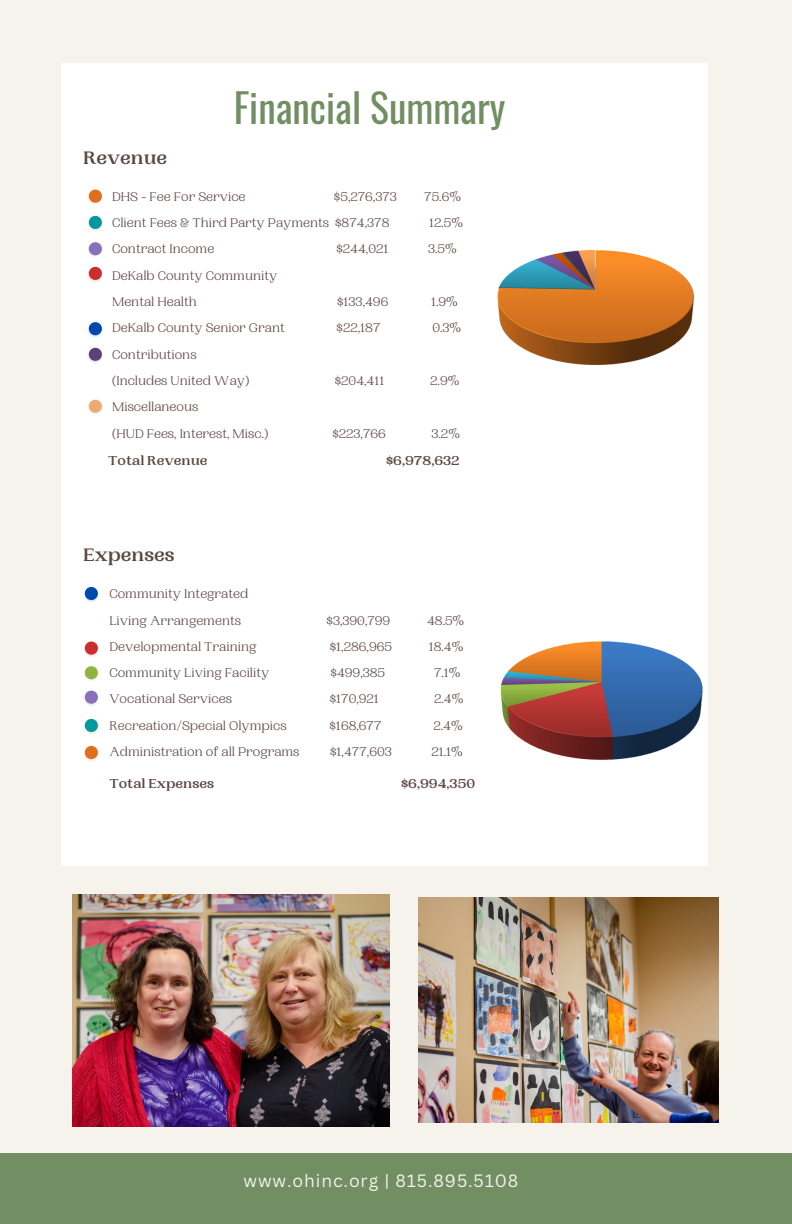
<style>
.page{position:relative;width:792px;height:1224px;background:#f6f3ed}
.page>*{position:absolute;margin:0;border:0;box-sizing:border-box;transform-origin:0 0}
.t1{font:39.6px "Oswald";color:#728e63}
.t2{font:700 19px "PP Woodland";color:#5b4741}
.t3{font:17.4px "Canva Sans";letter-spacing:.05em;color:#f4f2ec}
.t4{font:700 13.6px "PP Woodland";color:#5b4741}
.t5{font:13.2px/26.4px "PP Woodland";color:#5b4741}
</style>
<div class="page">
<div style="left:61px;top:63px;width:647px;height:802px;background:#fff"></div>
<img style="left:497px;top:249px;width:198px;height:117px">
<img style="left:88px;top:189px;width:10px;height:15px">
<svg style="left:89px;top:190px;width:13px;height:13px"></svg>
<img style="left:88px;top:215px;width:12px;height:16px">
<svg style="left:89px;top:216px;width:13px;height:13px"></svg>
<img style="left:88px;top:347px;width:11px;height:16px">
<svg style="left:89px;top:348px;width:13px;height:13px"></svg>
<img style="left:88px;top:247px;width:11px;height:10px">
<svg style="left:89px;top:242px;width:13px;height:13px"></svg>
<img style="left:88px;top:266px;width:12px;height:16px">
<svg style="left:89px;top:267px;width:13px;height:13px"></svg>
<img style="left:88px;top:399px;width:10px;height:16px">
<svg style="left:89px;top:400px;width:13px;height:13px"></svg>
<img style="left:88px;top:327px;width:12px;height:10px">
<svg style="left:89px;top:322px;width:13px;height:13px"></svg>
<img style="left:500px;top:641px;width:203px;height:119px">
<img style="left:84px;top:592px;width:12px;height:10px">
<svg style="left:85px;top:587px;width:13px;height:13px"></svg>
<img style="left:84px;top:641px;width:11px;height:16px">
<svg style="left:85px;top:642px;width:13px;height:13px"></svg>
<img style="left:84px;top:751px;width:12px;height:10px">
<svg style="left:85px;top:746px;width:13px;height:13px"></svg>
<img style="left:84px;top:724px;width:12px;height:10px">
<svg style="left:85px;top:719px;width:13px;height:13px"></svg>
<img style="left:84px;top:690px;width:11px;height:16px">
<svg style="left:85px;top:691px;width:13px;height:13px"></svg>
<img style="left:73px;top:894px;width:316px;height:233px">
<img style="left:418px;top:898px;width:300px;height:225px">
<div style="left:0;top:1154px;width:792px;height:70px;background:#728e63"></div>
<img style="left:84px;top:671px;width:11px;height:10px">
<svg style="left:85px;top:666px;width:13px;height:13px"></svg>
<h2 class="t2" style="left:83px;top:147px;width:86px">Revenue</h2>
<h1 class="t1" style="left:234px;top:77px;width:273px">Financial Summary</h1>
<p class="t5" style="left:112px;top:184px;width:135px">DHS - Fee For Service</p>
<p class="t5" style="left:334px;top:184px;width:64px">$5,276,373</p>
<p class="t5" style="left:424px;top:184px;width:38px">75.6%</p>
<p class="t5" style="left:112px;top:210px;width:279px">Client Fees &amp; Third Party Payments $874,378</p>
<p class="t5" style="left:429px;top:210px;width:35px">12.5%</p>
<p class="t5" style="left:112px;top:236px;width:104px">Contract Income</p>
<p class="t5" style="left:336px;top:236px;width:54px">$244,021</p>
<p class="t5" style="left:428px;top:236px;width:30px">3.5%</p>
<p class="t5" style="left:112px;top:263px;width:167px">DeKalb County Community<br>Mental Health</p>
<p class="t5" style="left:337px;top:289px;width:53px">$133,496</p>
<p class="t5" style="left:431px;top:289px;width:28px">1.9%</p>
<p class="t5" style="left:112px;top:315px;width:174px">DeKalb County Senior Grant</p>
<p class="t5" style="left:337px;top:315px;width:45px">$22,187</p>
<p class="t5" style="left:432px;top:315px;width:30px">0.3%</p>
<p class="t5" style="left:112px;top:342px;width:139px">Contributions (Includes United Way)</p>
<p class="t5" style="left:335px;top:368px;width:51px">$204,411</p>
<p class="t5" style="left:430px;top:368px;width:31px">2.9%</p>
<p class="t5" style="left:112px;top:394px;width:158px">Miscellaneous<br>(HUD Fees, Interest, Misc.)</p>
<p class="t5" style="left:332px;top:420px;width:55px">$223,766</p>
<p class="t5" style="left:432px;top:420px;width:30px">3.2%</p>
<p class="t4" style="left:108px;top:453px;width:101px">Total Revenue</p>
<p class="t4" style="left:386px;top:453px;width:75px">$6,978,632</p>
<h2 class="t2" style="left:83px;top:544px;width:93px">Expenses</h2>
<p class="t5" style="left:109px;top:581px;width:140px">Community Integrated<br>Living Arrangements</p>
<p class="t5" style="left:327px;top:607px;width:65px">$3,390,799</p>
<p class="t5" style="left:427px;top:607px;width:39px">48.5%</p>
<p class="t5" style="left:109px;top:634px;width:149px">Developmental Training</p>
<p class="t5" style="left:330px;top:634px;width:64px">$1,286,965</p>
<p class="t5" style="left:429px;top:634px;width:36px">18.4%</p>
<p class="t5" style="left:109px;top:660px;width:162px">Community Living Facility</p>
<p class="t5" style="left:331px;top:660px;width:56px">$499,385</p>
<p class="t5" style="left:434px;top:660px;width:28px">7.1%</p>
<p class="t5" style="left:109px;top:686px;width:124px">Vocational Services</p>
<p class="t5" style="left:330px;top:686px;width:51px">$170,921</p>
<p class="t5" style="left:434px;top:686px;width:31px">2.4%</p>
<p class="t5" style="left:109px;top:713px;width:179px">Recreation/Special Olympics</p>
<p class="t5" style="left:329px;top:713px;width:54px">$168,677</p>
<p class="t5" style="left:434px;top:713px;width:31px">2.4%</p>
<p class="t5" style="left:109px;top:739px;width:192px">Administration of all Programs</p>
<p class="t5" style="left:330px;top:739px;width:63px">$1,477,603</p>
<p class="t5" style="left:432px;top:739px;width:33px">21.1%</p>
<p class="t4" style="left:109px;top:776px;width:106px">Total Expenses</p>
<p class="t4" style="left:401px;top:776px;width:76px">$6,994,350</p>
<h3 class="t3" style="left:244px;top:1168px;width:276px">www.ohinc.org | 815.895.5108</h3>
</div>
